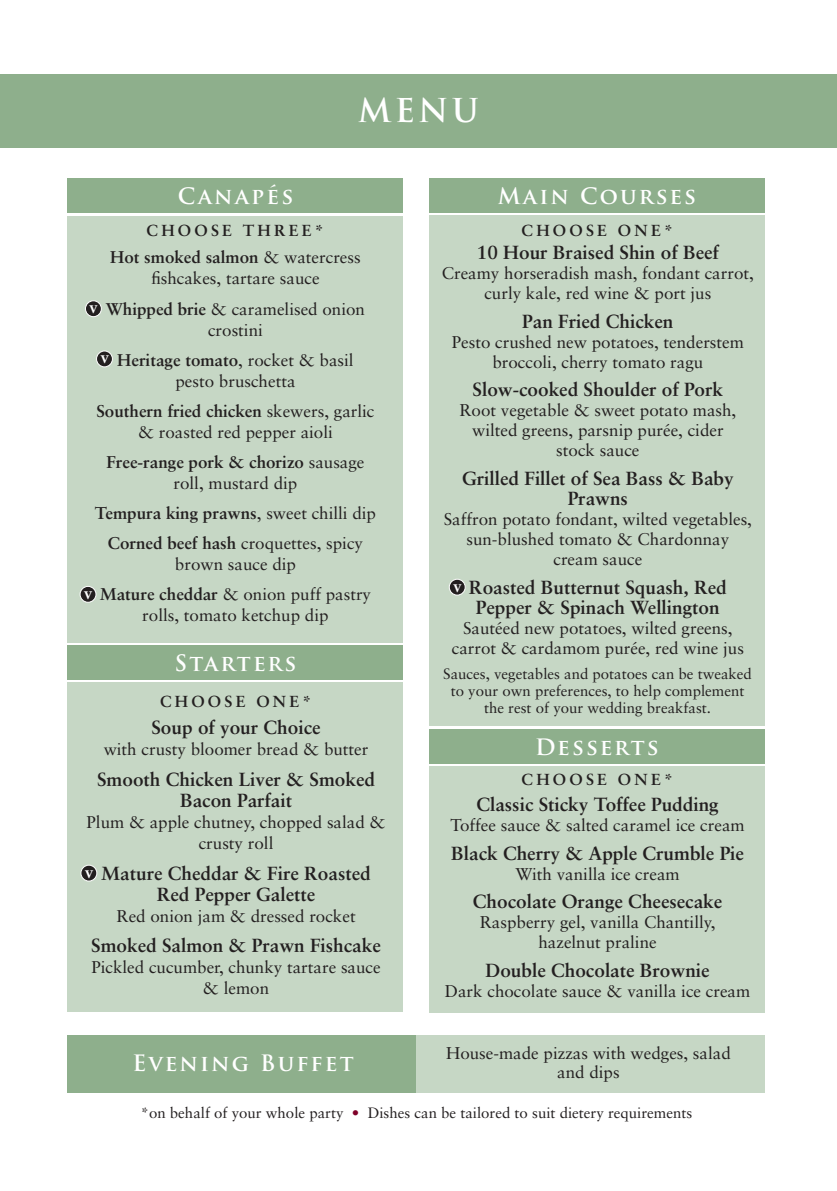
<style>
.page{position:relative;width:837px;height:1191px;background:#fff}
.page>*{position:absolute;margin:0;border:0;box-sizing:border-box;transform-origin:0 0}
.t1{font:700 32px "Trajan Pro";color:#fff}
.t2{font:700 22px "Trajan Pro";letter-spacing:.1em;color:#fff}
.t3{font:700 22px "Trajan Pro";letter-spacing:.08em;color:#fff}
.t4{font:700 19px/20px "Sabon";color:#231f20;text-align:center}
.t5{font:700 17.2px "Sabon";color:#fff}
.t6{font:17px/20px "Sabon";color:#231f20;text-align:center}
.t7{font:700 17px/21px "Sabon";color:#231f20;text-align:center}
.t8{font:700 16px "Sabon";letter-spacing:.2em;color:#231f20}
.t9{font:15px/17px "Sabon";color:#231f20;text-align:center}
.s1{font-weight:700}
.s2{font-weight:400}
.s3{font-weight:700;font-size:17.2px;color:#fff}
.s4{font-size:17.2px;color:#fff}
.s5{color:#7f0128}
</style>
<div class="page">
<div style="left:67px;top:216px;width:335px;height:426px;background:#c6d7c5"></div>
<div style="left:429px;top:766px;width:335px;height:246px;background:#c6d7c5"></div>
<div style="left:429px;top:216px;width:335px;height:510px;background:#c6d7c5"></div>
<div style="left:0;top:74px;width:836px;height:74px;background:#8eaf8c"></div>
<div style="left:429px;top:179px;width:335px;height:34px;background:#8eaf8c"></div>
<div style="left:429px;top:729px;width:335px;height:34px;background:#8eaf8c"></div>
<div style="left:68px;top:179px;width:335px;height:34px;background:#8eaf8c"></div>
<div style="left:449px;top:579px;width:16px;height:16px;background:#231f20;border-radius:50%"></div>
<div style="left:448px;top:579px;width:17px;height:16px;border:1px solid #fff;border-radius:50%"></div>
<div style="left:69px;top:1035px;width:695px;height:57px;background:#c6d7c5"></div>
<div style="left:67px;top:1035px;width:349px;height:57px;background:#8eaf8c"></div>
<div style="left:67px;top:682px;width:335px;height:329px;background:#c6d7c5"></div>
<div style="left:68px;top:645px;width:335px;height:34px;background:#8eaf8c"></div>
<div style="left:80px;top:586px;width:16px;height:16px;background:#231f20;border-radius:50%"></div>
<div style="left:80px;top:586px;width:16px;height:16px;border:1px solid #fff;border-radius:50%"></div>
<div style="left:96px;top:351px;width:16px;height:16px;background:#231f20;border-radius:50%"></div>
<div style="left:96px;top:350px;width:17px;height:17px;border:1px solid #fff;border-radius:50%"></div>
<svg style="left:81px;top:865px;width:16px;height:16px"></svg>
<div style="left:80px;top:864px;width:17px;height:17px;border:1px solid #fff;border-radius:50%"></div>
<div style="left:85px;top:301px;width:16px;height:16px;background:#231f20;border-radius:50%"></div>
<div style="left:85px;top:300px;width:17px;height:17px;border:1px solid #fff;border-radius:50%"></div>
<p class="t2" style="left:262px;top:184px;width:22px">´</p>
<p class="t2" style="left:178px;top:183px;width:117px">Canapes</p>
<p class="t8" style="left:146px;top:220px;width:179px">CHOOSE THREE*</p>
<h1 class="t1" style="left:358px;top:90px;width:122px">MENU</h1>
<p class="t2" style="left:497px;top:183px;width:200px">Main Courses</p>
<p class="t8" style="left:521px;top:220px;width:153px">CHOOSE ONE*</p>
<p class="t6" style="left:110px;top:247px;width:252px;line-height:21px"><span class="s1">Hot smoked salmon</span> &amp; watercress fishcakes, tartare sauce</p>
<p class="t6" style="left:106px;top:298px;width:260px;line-height:21px"><span class="s1">Whipped brie</span> &amp; caramelised onion crostini</p>
<p class="t6" style="left:117px;top:349px;width:238px;line-height:21px"><span class="s1">Heritage tomato</span>, rocket &amp; basil pesto bruschetta</p>
<p class="t6" style="left:96px;top:400px;width:279px;line-height:21px"><span class="s1">Southern fried chicken</span> skewers, garlic &amp; roasted red pepper aioli</p>
<p class="t7" style="left:106px;top:451px;width:259px">Free-range pork &amp; chorizo <span class="s2">sausage roll, mustard dip</span></p>
<p class="t7" style="left:95px;top:497px;width:282px;line-height:30px">Tempura king prawns<span class="s2">, sweet chilli dip<br></span>Corned beef hash <span class="s2">croquettes, spicy</span></p>
<p class="t6" style="left:84px;top:549px;width:288px;line-height:30px;text-align:left;text-indent:91px">brown sauce dip<br><span class="s3">v</span> <span class="s1">Mature cheddar</span> &amp; onion puff pastry</p>
<p class="t6" style="left:142px;top:605px;width:188px">rolls, tomato ketchup dip</p>
<p class="t5" style="left:89px;top:296px;width:10px">v</p>
<p class="t5" style="left:100px;top:347px;width:10px">v</p>
<p class="t2" style="left:174px;top:649px;width:123px">Starters</p>
<p class="t8" style="left:160px;top:691px;width:153px">CHOOSE ONE*</p>
<p class="t4" style="left:151px;top:717px;width:170px">Soup of your Choice</p>
<p class="t6" style="left:104px;top:739px;width:266px">with crusty bloomer bread &amp; butter</p>
<p class="t4" style="left:97px;top:768px;width:279px;line-height:21px">Smooth Chicken Liver &amp; Smoked<br>Bacon Parfait</p>
<p class="t6" style="left:86px;top:811px;width:300px;line-height:21px">Plum &amp; apple chutney, chopped salad &amp; crusty roll</p>
<p class="t4" style="left:101px;top:862px;width:271px;line-height:21px">Mature Cheddar &amp; Fire Roasted<br>Red Pepper Galette</p>
<p class="t6" style="left:116px;top:905px;width:240px">Red onion jam &amp; dressed rocket</p>
<p class="t4" style="left:91px;top:935px;width:291px">Smoked Salmon &amp; Prawn Fishcake</p>
<p class="t6" style="left:91px;top:956px;width:291px;line-height:21px">Pickled cucumber, chunky tartare sauce &amp; lemon</p>
<p class="t5" style="left:85px;top:861px;width:10px">v</p>
<p class="t2" style="left:132px;top:1049px;width:222px">Evening Buffet</p>
<p class="t4" style="left:476px;top:242px;width:243px">10 Hour Braised Shin of Beef</p>
<p class="t6" style="left:441px;top:263px;width:313px">Creamy horseradish mash, fondant carrot, curly kale, red wine &amp; port jus</p>
<p class="t4" style="left:522px;top:311px;width:152px">Pan Fried Chicken</p>
<p class="t6" style="left:451px;top:332px;width:293px">Pesto crushed new potatoes, tenderstem broccoli, cherry tomato ragu</p>
<p class="t4" style="left:472px;top:379px;width:252px">Slow-cooked Shoulder of Pork</p>
<p class="t6" style="left:459px;top:400px;width:278px">Root vegetable &amp; sweet potato mash, wilted greens, parsnip purée, cider stock sauce</p>
<p class="t4" style="left:462px;top:468px;width:273px">Grilled Fillet of Sea Bass &amp; Baby<br>Prawns</p>
<p class="t6" style="left:443px;top:509px;width:309px">Saffron potato fondant, wilted vegetables, sun-blushed tomato &amp; Chardonnay cream sauce</p>
<p class="t4" style="left:475px;top:576px;width:252px;text-align:left;text-indent:-23px"><span class="s4">v</span> Roasted Butternut Squash, Red<br>Pepper &amp; Spinach Wellington</p>
<p class="t6" style="left:451px;top:617px;width:293px">Sautéed new potatoes, wilted greens, carrot &amp; cardamom purée, red wine jus</p>
<p class="t9" style="left:443px;top:665px;width:310px">Sauces, vegetables and potatoes can be tweaked to your own preferences, to help complement the rest of your wedding breakfast.</p>
<p class="t3" style="left:535px;top:733px;width:125px">Desserts</p>
<p class="t8" style="left:521px;top:769px;width:153px">CHOOSE ONE*</p>
<p class="t4" style="left:476px;top:794px;width:244px">Classic Sticky Toffee Pudding</p>
<p class="t6" style="left:450px;top:815px;width:295px">Toffee sauce &amp; salted caramel ice cream</p>
<p class="t4" style="left:451px;top:842px;width:294px">Black Cherry &amp; Apple Crumble Pie</p>
<p class="t6" style="left:515px;top:863px;width:166px">With vanilla ice cream</p>
<p class="t4" style="left:472px;top:891px;width:251px">Chocolate Orange Cheesecake</p>
<p class="t6" style="left:479px;top:912px;width:237px">Raspberry gel, vanilla Chantilly, hazelnut praline</p>
<p class="t4" style="left:485px;top:959px;width:225px">Double Chocolate Brownie</p>
<p class="t6" style="left:444px;top:980px;width:307px">Dark chocolate sauce &amp; vanilla ice cream</p>
<p class="t6" style="left:446px;top:1043px;width:286px;line-height:19px">House-made pizzas with wedges, salad and dips</p>
<p class="t9" style="left:141px;top:1103px;width:552px">*on behalf of your whole party <span class="s5">•</span> Dishes can be tailored to suit dietery requirements</p>
</div>
